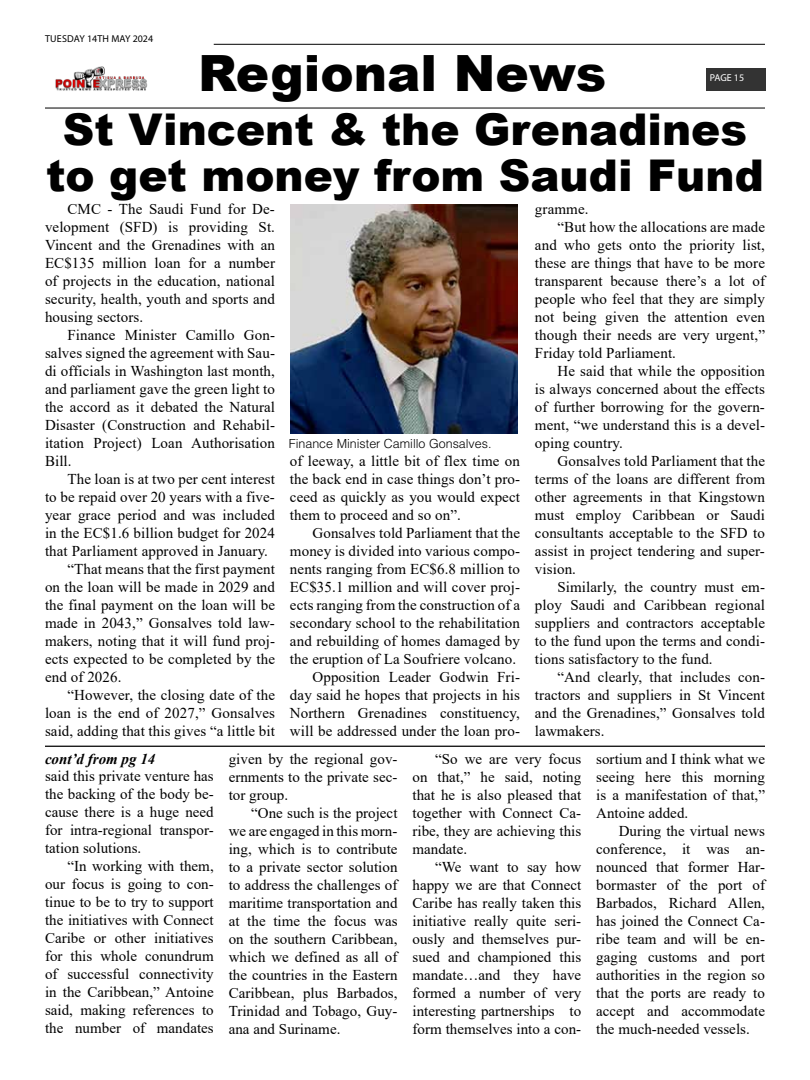
<style>
.page{position:relative;width:810px;height:1080px;background:#fff}
.page>*{position:absolute;margin:0;border:0;box-sizing:border-box;transform-origin:0 0}
.t1{font:900 50px "Arial";color:#000}
.t2{font:900 43.75px/46.2px "Arial";color:#000;text-align:center}
.t3{font:15px/18px "Times New Roman";letter-spacing:.005em;color:#000;text-align:justify}
.t4{font:italic 700 15px "Times New Roman";color:#000}
.t5{font:300 12.5px "Helvetica LT Std";color:#000}
.t6{font:10px "Myriad Pro";letter-spacing:.01em;color:#000}
.t7{font:10px "Myriad Pro";letter-spacing:-.005em;color:#fff}
</style>
<div class="page">
<hr style="left:45px;top:107px;width:720px;height:2px;background:#333">
<hr style="left:214px;top:44px;width:551px;height:1px;background:#333">
<div style="left:706px;top:68px;width:60px;height:23px;background:#333"></div>
<img style="left:55px;top:66px;width:93px;height:25px">
<img style="left:291px;top:204px;width:227px;height:230px">
<hr style="left:45px;top:746px;width:720px;height:1px;background:#000">
<p class="t6" style="left:45px;top:33px;width:110px">TUESDAY 14TH MAY 2024</p>
<h1 class="t1" style="left:198px;top:37px;width:410px">Regional News</h1>
<p class="t7" style="left:710px;top:72px;width:36px">PAGE 15</p>
<h2 class="t2" style="left:46px;top:105px;width:719px">St Vincent &amp; the Grenadines to get money from Saudi Fund</h2>
<p class="t3" style="left:45px;top:200px;width:232px;text-indent:22px">CMC - The Saudi Fund for De&shy;velopment (SFD) is providing St.<br>Vincent and the Grenadines with an EC$135 million loan for a number of projects in the education, national security, health, youth and sports and housing sectors.</p>
<p class="t3" style="left:45px;top:326px;width:232px;text-indent:22px">Finance Minister Camillo Gon&shy;salves signed the agreement with Sau&shy;di officials in Washington last month, and parliament gave the green light to the accord as it debated the Natural Disaster (Construction and Rehabil&shy;itation Project) Loan Authorisation Bill.</p>
<p class="t3" style="left:68px;top:470px;width:209px">The loan is at two per cent interest</p>
<p class="t3" style="left:45px;top:488px;width:231px">to be repaid over 20 years with a five-</p>
<p class="t3" style="left:45px;top:506px;width:232px">year grace period and was included</p>
<p class="t3" style="left:45px;top:524px;width:232px">in the EC$1.6 billion budget for 2024</p>
<p class="t3" style="left:45px;top:542px;width:225px">that Parliament approved in January.</p>
<p class="t3" style="left:68px;top:560px;width:209px">“That means that the first payment</p>
<p class="t3" style="left:45px;top:578px;width:231px">on the loan will be made in 2029 and</p>
<p class="t3" style="left:45px;top:596px;width:232px">the final payment on the loan will be</p>
<p class="t3" style="left:45px;top:614px;width:231px">made in 2043,” Gonsalves told law-</p>
<p class="t3" style="left:45px;top:632px;width:232px">makers, noting that it will fund proj-</p>
<p class="t3" style="left:45px;top:650px;width:232px">ects expected to be completed by the</p>
<p class="t3" style="left:45px;top:668px;width:78px">end of 2026.</p>
<p class="t3" style="left:68px;top:686px;width:209px">“However, the closing date of the</p>
<p class="t3" style="left:45px;top:704px;width:231px">loan is the end of 2027,” Gonsalves</p>
<p class="t3" style="left:45px;top:722px;width:232px">said, adding that this gives “a little bit</p>
<p class="t5" style="left:289px;top:435px;width:204px">Finance Minister Camillo Gonsalves.</p>
<p class="t3" style="left:290px;top:451px;width:232px">of leeway, a little bit of flex time on the back end in case things don’t pro&shy;ceed as quickly as you would expect them to proceed and so on”.</p>
<p class="t3" style="left:290px;top:523px;width:232px;text-align:right">Gonsalves told Parliament that the money is divided into various compo&shy;nents ranging from EC$6.8 million to EC$35.1 million and will cover proj&shy;ects ranging from the construction of a secondary school to the rehabilitation and rebuilding of homes damaged by the eruption of La Soufriere volcano.<br>Opposition Leader Godwin Fri&shy;day said he hopes that projects in his Northern Grenadines constituency, will be addressed under the loan pro-</p>
<p class="t3" style="left:535px;top:200px;width:55px">gramme.</p>
<p class="t3" style="left:557px;top:218px;width:209px">“But how the allocations are made</p>
<p class="t3" style="left:535px;top:236px;width:231px">and who gets onto the priority list,</p>
<p class="t3" style="left:535px;top:254px;width:232px">these are things that have to be more</p>
<p class="t3" style="left:535px;top:272px;width:232px">transparent because there’s a lot of</p>
<p class="t3" style="left:535px;top:290px;width:232px">people who feel that they are simply</p>
<p class="t3" style="left:535px;top:308px;width:232px">not being given the attention even</p>
<p class="t3" style="left:535px;top:326px;width:232px">though their needs are very urgent,”</p>
<p class="t3" style="left:535px;top:344px;width:143px">Friday told Parliament.</p>
<p class="t3" style="left:557px;top:362px;width:209px">He said that while the opposition</p>
<p class="t3" style="left:535px;top:380px;width:232px">is always concerned about the effects</p>
<p class="t3" style="left:535px;top:398px;width:231px">of further borrowing for the govern-</p>
<p class="t3" style="left:535px;top:416px;width:232px">ment, “we understand this is a devel-</p>
<p class="t3" style="left:535px;top:434px;width:89px">oping country.</p>
<p class="t3" style="left:557px;top:452px;width:209px">Gonsalves told Parliament that the</p>
<p class="t3" style="left:535px;top:470px;width:232px">terms of the loans are different from</p>
<p class="t3" style="left:535px;top:488px;width:232px">other agreements in that Kingstown</p>
<p class="t3" style="left:535px;top:506px;width:231px">must employ Caribbean or Saudi</p>
<p class="t3" style="left:535px;top:524px;width:232px">consultants acceptable to the SFD to</p>
<p class="t3" style="left:535px;top:542px;width:231px">assist in project tendering and super-</p>
<p class="t3" style="left:535px;top:560px;width:43px">vision.</p>
<p class="t3" style="left:557px;top:578px;width:209px">Similarly, the country must em-</p>
<p class="t3" style="left:535px;top:596px;width:232px">ploy Saudi and Caribbean regional</p>
<p class="t3" style="left:535px;top:614px;width:232px">suppliers and contractors acceptable</p>
<p class="t3" style="left:535px;top:632px;width:232px">to the fund upon the terms and condi-</p>
<p class="t3" style="left:535px;top:650px;width:179px">tions satisfactory to the fund.</p>
<p class="t3" style="left:557px;top:668px;width:209px">“And clearly, that includes con-</p>
<p class="t3" style="left:535px;top:686px;width:232px">tractors and suppliers in St Vincent</p>
<p class="t3" style="left:535px;top:704px;width:232px">and the Grenadines,” Gonsalves told</p>
<p class="t3" style="left:535px;top:722px;width:71px">lawmakers.</p>
<p class="t4" style="left:45px;top:748px;width:112px">cont’d from pg 14</p>
<p class="t3" style="left:45px;top:767px;width:170px">said this private venture has the backing of the body be&shy;cause there is a huge need for intra-regional transpor&shy;tation solutions.</p>
<p class="t3" style="left:45px;top:857px;width:170px;text-indent:22px">“In working with them, our focus is going to con&shy;tinue to be to try to support the initiatives with Connect Caribe or other initiatives for this whole conundrum of successful connectivity in the Caribbean,” Antoine said, making references to the number of mandates</p>
<p class="t3" style="left:229px;top:750px;width:170px">given by the regional gov&shy;ernments to the private sec&shy;tor group.</p>
<p class="t3" style="left:229px;top:804px;width:170px;text-indent:22px">“One such is the project we are engaged in this morn&shy;ing, which is to contribute to a private sector solution to address the challenges of maritime transportation and at the time the focus was on the southern Caribbean, which we defined as all of the countries in the Eastern Caribbean, plus Barbados, Trinidad and Tobago, Guy&shy;ana and Suriname.</p>
<p class="t3" style="left:412px;top:750px;width:170px;text-indent:22px">“So we are very focus on that,” he said, noting that he is also pleased that together with Connect Ca&shy;ribe, they are achieving this mandate.</p>
<p class="t3" style="left:412px;top:858px;width:170px;text-indent:22px">“We want to say how happy we are that Connect Caribe has really taken this initiative really quite seri&shy;ously and themselves pur&shy;sued and championed this mandate…and they have formed a number of very interesting partnerships to form themselves into a con-</p>
<p class="t3" style="left:596px;top:750px;width:170px">sortium and I think what we seeing here this morning is a manifestation of that,” Antoine added.</p>
<p class="t3" style="left:596px;top:822px;width:170px;text-indent:22px">During the virtual news conference, it was an&shy;nounced that former Har&shy;bormaster of the port of Barbados, Richard Allen, has joined the Connect Ca&shy;ribe team and will be en&shy;gaging customs and port authorities in the region so that the ports are ready to accept and accommodate the much-needed vessels.</p>
</div>
